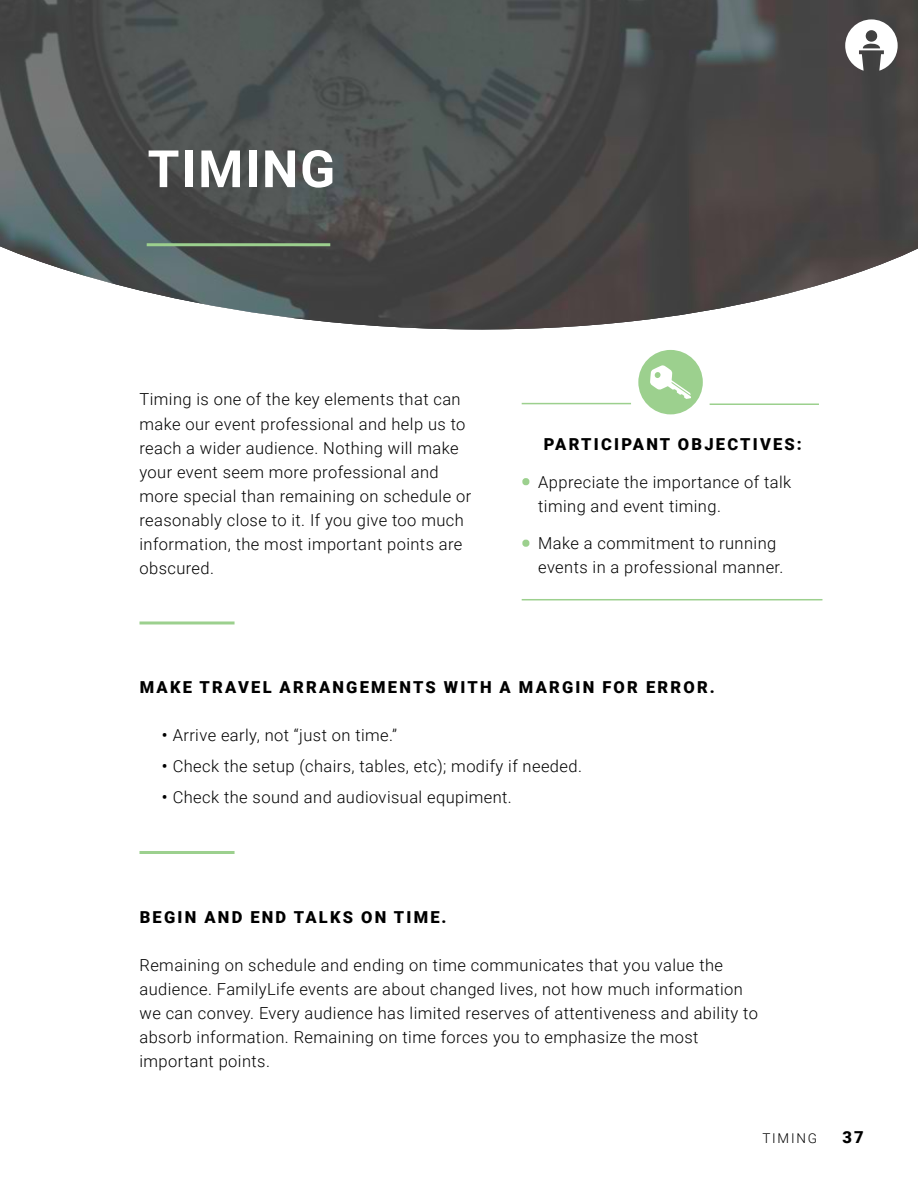
<style>
.page{position:relative;width:918px;height:1188px;background:#fff}
.page>*{position:absolute;margin:0;border:0;box-sizing:border-box;transform-origin:0 0}
.t1{font:700 51.6px "Roboto";letter-spacing:.035em;color:#fff}
.t2{font:300 16.5px/24px "Roboto";letter-spacing:.025em;color:#000}
.t3{font:900 16.5px "Roboto";letter-spacing:.135em;color:#000}
.t4{font:300 13.5px "Roboto";letter-spacing:.135em;color:#000}
.s1{font-weight:900;color:#9cd08e}
.s2{font-weight:500}
</style>
<div class="page">
<svg style="left:0;top:0;width:918px;height:330px;background:#595b5a"></svg>
<hr style="left:140px;top:621px;width:95px;height:3px;background:#9cd08e">
<hr style="left:140px;top:851px;width:95px;height:3px;background:#9cd08e">
<hr style="left:147px;top:243px;width:183px;height:3px;background:#9cd08e">
<svg style="left:845px;top:19px;width:53px;height:52px"></svg>
<svg style="left:638px;top:350px;width:65px;height:64px"></svg>
<hr style="left:522px;top:403px;width:109px;height:1px;background:#9cd08e">
<hr style="left:522px;top:599px;width:300px;height:1px;background:#9cd08e">
<hr style="left:710px;top:403px;width:109px;height:2px;background:#9cd08e">
<h1 class="t1" style="left:148px;top:148px;width:189px">TIMING</h1>
<p class="t2" style="left:140px;top:389px;width:333px">Timing is one of the key elements that can make our event professional and help us to reach a wider audience. Nothing will make your event seem more professional and more special than remaining on schedule or reasonably close to it. If you give too much information, the most important points are obscured.</p>
<p class="t3" style="left:544px;top:437px;width:260px">PARTICIPANT OBJECTIVES:</p>
<p class="t2" style="left:538px;top:471px;width:255px;text-indent:-15px"><span class="s1">•</span> Appreciate the importance of talk timing and event timing.</p>
<p class="t2" style="left:538px;top:533px;width:247px;text-indent:-15px"><span class="s1">•</span> Make a commitment to running events in a professional manner.</p>
<p class="t3" style="left:140px;top:681px;width:576px">MAKE TRAVEL ARRANGEMENTS WITH A MARGIN FOR ERROR.</p>
<p class="t2" style="left:162px;top:725px;width:237px"><span class="s2">•</span> Arrive early, not “just on time.”</p>
<p class="t2" style="left:162px;top:756px;width:422px"><span class="s2">•</span> Check the setup (chairs, tables, etc); modify if needed.</p>
<p class="t2" style="left:162px;top:786px;width:351px"><span class="s2">•</span> Check the sound and audiovisual equpiment.</p>
<p class="t3" style="left:140px;top:910px;width:308px">BEGIN AND END TALKS ON TIME.</p>
<p class="t2" style="left:139px;top:954px;width:620px">Remaining on schedule and ending on time communicates that you value the audience. FamilyLife events are about changed lives, not how much information we can convey. Every audience has limited reserves of attentiveness and ability to absorb information. Remaining on time forces you to emphasize the most important points.</p>
<p class="t4" style="left:762px;top:1132px;width:56px">TIMING</p>
<p class="t3" style="left:842px;top:1130px;width:23px">37</p>
</div>
